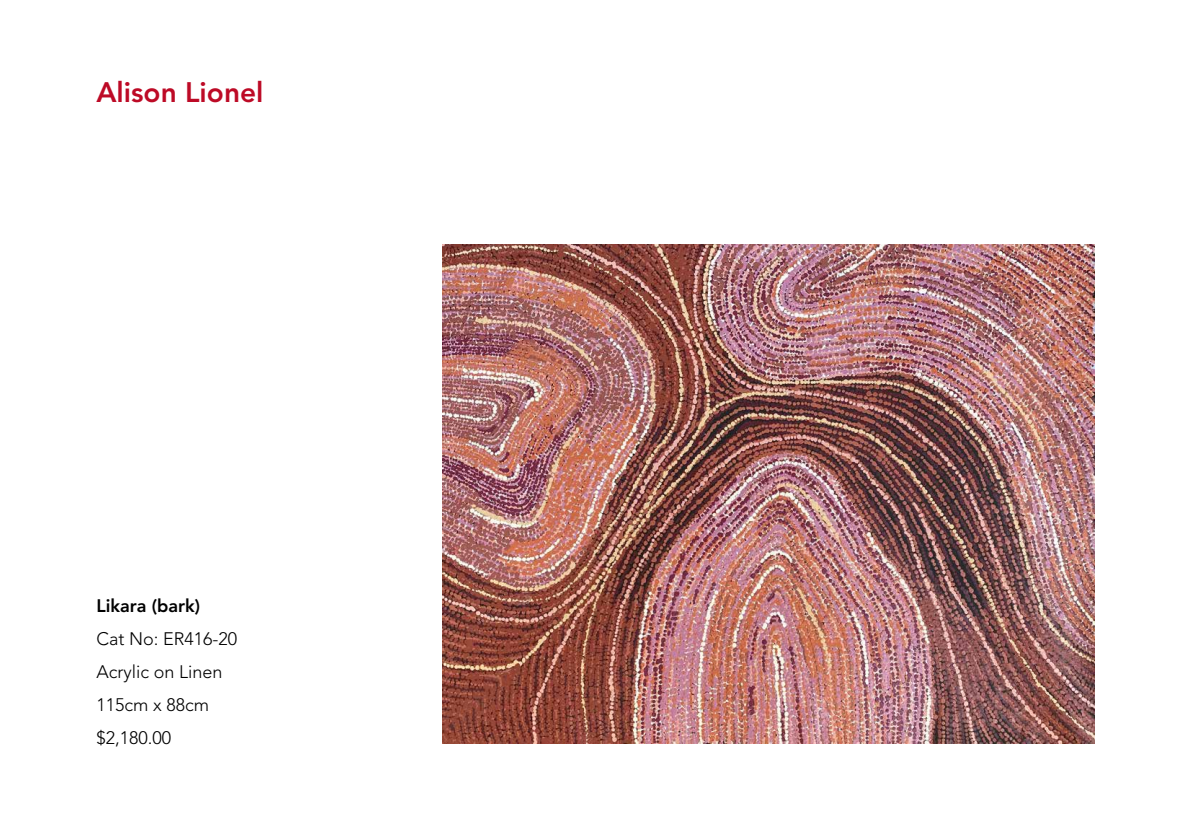
<style>
.page{position:relative;width:1191px;height:840px;background:#fff}
.page>*{position:absolute;margin:0;border:0;box-sizing:border-box;transform-origin:0 0}
.t1{font:800 28px "Avenir";color:#bd0a26}
.t2{font:300 18px/33px "Avenir";color:#000}
.t3{font:800 18px "Avenir";color:#000}
</style>
<div class="page">
<img style="left:442px;top:244px;width:652px;height:499px">
<h1 class="t1" style="left:96px;top:76px;width:168px">Alison Lionel</h1>
<p class="t3" style="left:96px;top:594px;width:105px">Likara (bark)</p>
<p class="t2" style="left:96px;top:621px;width:142px">Cat No: ER416-20<br>Acrylic on Linen<br>115cm x 88cm $2,180.00</p>
</div>
